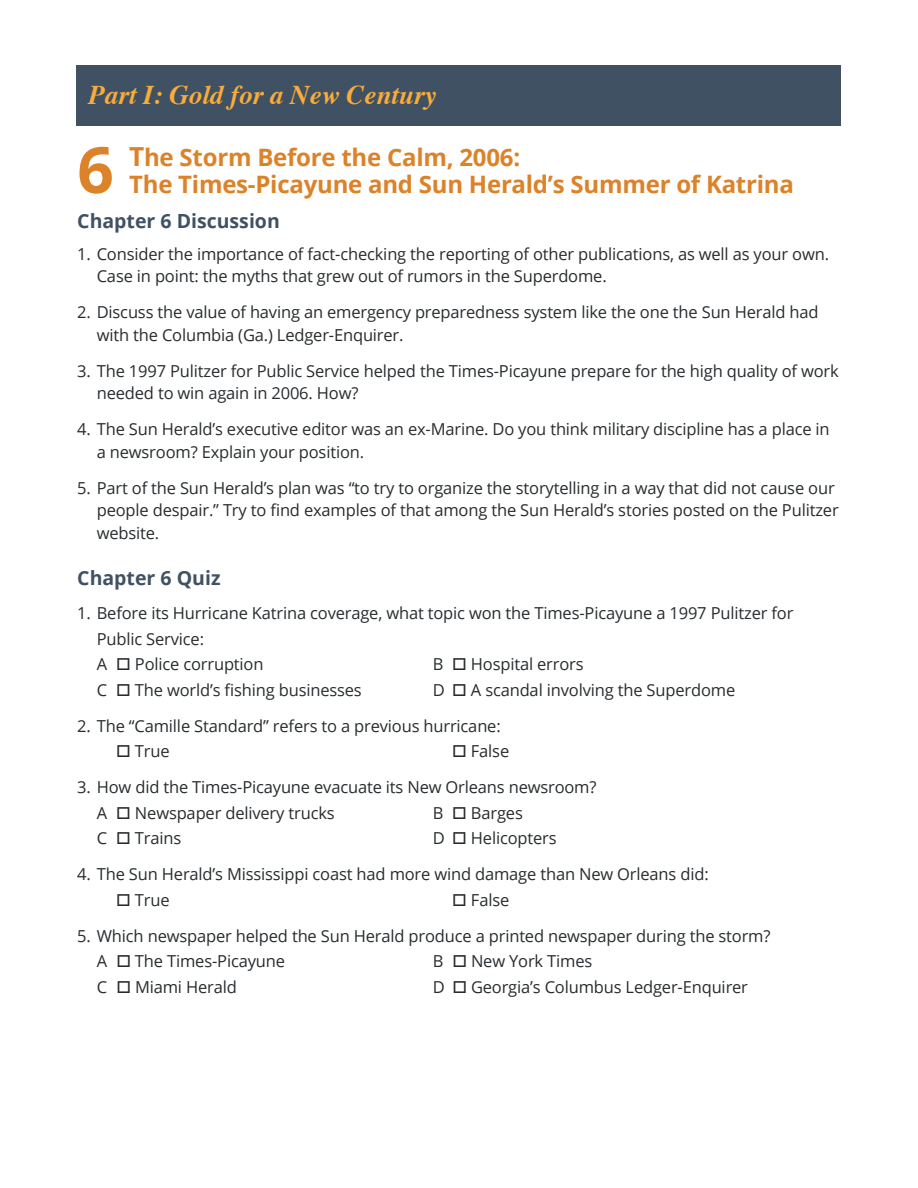
<style>
.page{position:relative;width:918px;height:1188px;background:#fff}
.page>*{position:absolute;margin:0;border:0;box-sizing:border-box;transform-origin:0 0}
.t1{font:700 64.05px "Open Sans";color:#dc8228}
.t2{font:italic 700 27px "Times";color:#f7ac3b}
.t3{font:700 24px/27px "Open Sans";letter-spacing:-.01em;color:#dc8228}
.t4{font:700 19.5px "Open Sans";color:#405163}
.t5{font:16.5px/22.5px "Open Sans";letter-spacing:-.01em;color:#282c2e}
.s1{font-size:26.25px}
</style>
<div class="page">
<div style="left:76px;top:65px;width:766px;height:61px;background:#405163"></div>
<h2 class="t2" style="left:88px;top:69px;width:350px">Part I: Gold for a New Century</h2>
<h1 class="t1" style="left:77px;top:125px;width:38px">6</h1>
<h3 class="t3" style="left:129px;top:143px;width:666px"><span class="s1">T</span>he Storm Before the Calm, 2006:<br>The Times-Picayune and Sun Herald’s Summer of Katrina</h3>
<p class="t4" style="left:77px;top:208px;width:204px">Chapter 6 Discussion</p>
<p class="t5" style="left:97px;top:242px;width:734px;text-indent:-20px">1. Consider the importance of fact-checking the reporting of other publications, as well as your own.<br>Case in point: the myths that grew out of rumors in the Superdome.</p>
<p class="t5" style="left:97px;top:301px;width:723px;text-indent:-20px">2. Discuss the value of having an emergency preparedness system like the one the Sun Herald had with the Columbia (Ga.) Ledger-Enquirer.</p>
<p class="t5" style="left:97px;top:359px;width:744px;text-indent:-20px">3. The 1997 Pulitzer for Public Service helped the Times-Picayune prepare for the high quality of work needed to win again in 2006. How?</p>
<p class="t5" style="left:97px;top:418px;width:735px;text-indent:-20px">4. The Sun Herald’s executive editor was an ex-Marine. Do you think military discipline has a place in a newsroom? Explain your position.</p>
<p class="t5" style="left:97px;top:476px;width:744px;text-indent:-20px">5. Part of the Sun Herald’s plan was “to try to organize the storytelling in a way that did not cause our people despair.” Try to find examples of that among the Sun Herald’s stories posted on the Pulitzer website.</p>
<p class="t4" style="left:77px;top:564px;width:145px">Chapter 6 Quiz</p>
<p class="t5" style="left:97px;top:600px;width:698px;line-height:25.5px;text-indent:-20px">1. Before its Hurricane Katrina coverage, what topic won the Times-Picayune a 1997 Pulitzer for<br>Public Service:<br>A □ Police corruption</p>
<p class="t5" style="left:433px;top:653px;width:152px">B □ Hospital errors</p>
<p class="t5" style="left:97px;top:678px;width:267px">C □ The world’s fishing businesses</p>
<p class="t5" style="left:433px;top:678px;width:304px">D □ A scandal involving the Superdome</p>
<p class="t5" style="left:77px;top:714px;width:425px">2. The “Camille Standard” refers to a previous hurricane:</p>
<p class="t5" style="left:116px;top:740px;width:55px">□ True</p>
<p class="t5" style="left:452px;top:740px;width:58px">□ False</p>
<p class="t5" style="left:97px;top:774px;width:501px;line-height:25.5px;text-indent:-20px">3. How did the Times-Picayune evacuate its New Orleans newsroom?<br>A □ Newspaper delivery trucks</p>
<p class="t5" style="left:433px;top:801px;width:92px">B □ Barges</p>
<p class="t5" style="left:97px;top:827px;width:86px">C □ Trains</p>
<p class="t5" style="left:433px;top:827px;width:125px">D □ Helicopters</p>
<p class="t5" style="left:77px;top:863px;width:633px">4. The Sun Herald’s Mississippi coast had more wind damage than New Orleans did:</p>
<p class="t5" style="left:116px;top:888px;width:55px">□ True</p>
<p class="t5" style="left:452px;top:888px;width:58px">□ False</p>
<p class="t5" style="left:97px;top:923px;width:675px;line-height:25.5px;text-indent:-20px">5. Which newspaper helped the Sun Herald produce a printed newspaper during the storm?<br>A □ The Times-Picayune</p>
<p class="t5" style="left:433px;top:950px;width:161px">B □ New York Times</p>
<p class="t5" style="left:97px;top:975px;width:142px">C □ Miami Herald</p>
<p class="t5" style="left:433px;top:975px;width:317px">D □ Georgia’s Columbus Ledger-Enquirer</p>
</div>
